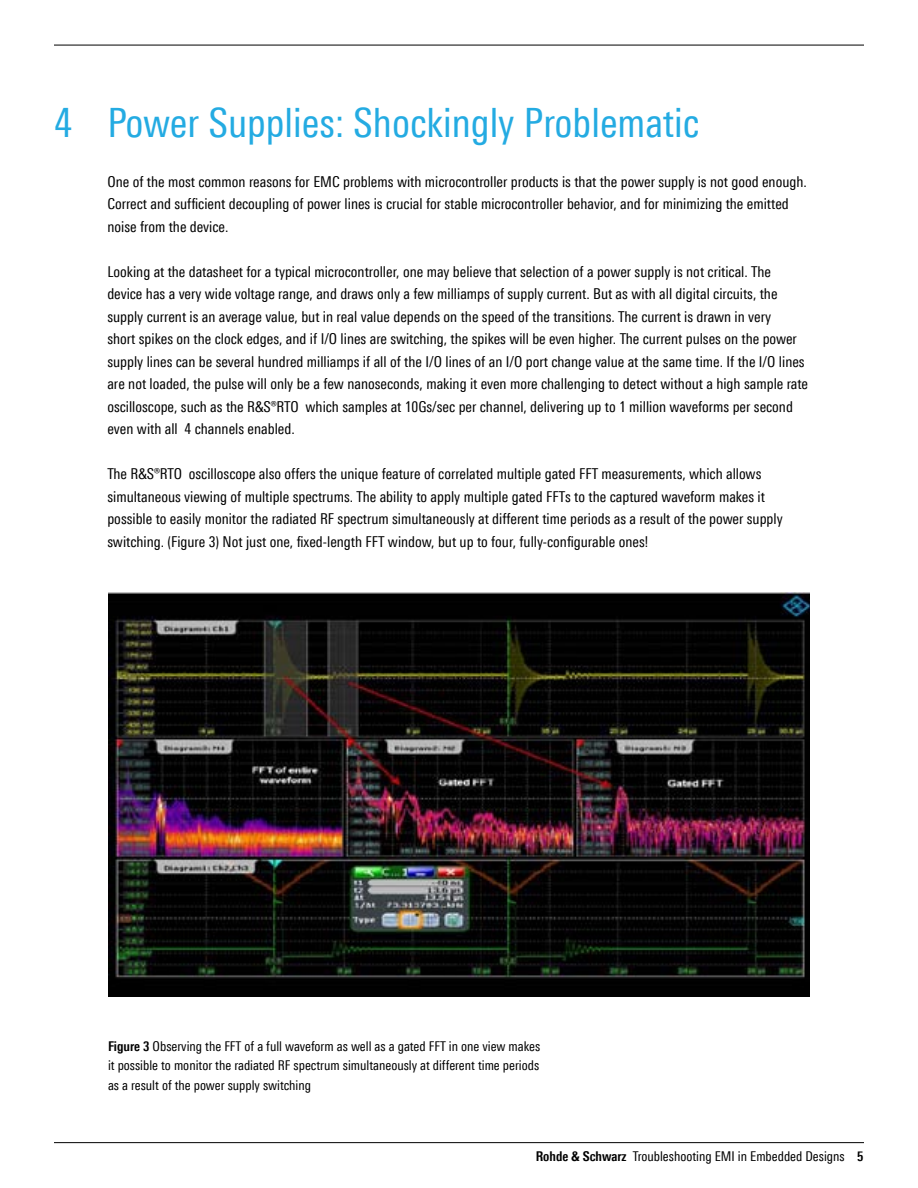
<style>
.page{position:relative;width:918px;height:1188px;background:#fff}
.page>*{position:absolute;margin:0;border:0;box-sizing:border-box;transform-origin:0 0}
.t1{font:40.5px "Linotype Univers 420 Cn";color:#24abe2}
.t2{font:15px/22.5px "Linotype Univers 420 Cn";color:#000}
.t3{font:13.5px/19.5px "Linotype Univers 420 Cn";color:#000;text-align:justify}
.s1{font-family:"Linotype Univers 620 Cn";font-weight:700}
</style>
<div class="page">
<hr style="left:54px;top:1142px;width:810px;height:1px;background:#000">
<hr style="left:54px;top:45px;width:810px;height:1px;background:#000">
<img style="left:108px;top:592px;width:702px;height:404px">
<h1 class="t1" style="left:54px;top:99px;width:20px">4</h1>
<h1 class="t1" style="left:107px;top:99px;width:593px">Power Supplies: Shockingly Problematic</h1>
<p class="t2" style="left:107px;top:170px;width:701px">One of the most common reasons for EMC problems with microcontroller products is that the power supply is not good enough.<br>Correct and sufficient decoupling of power lines is crucial for stable microcontroller behavior, and for minimizing the emitted noise from the device.</p>
<p class="t2" style="left:107px;top:260px;width:702px">Looking at the datasheet for a typical microcontroller, one may believe that selection of a power supply is not critical. The device has a very wide voltage range, and draws only a few milliamps of supply current. But as with all digital circuits, the supply current is an average value, but in real value depends on the speed of the transitions. The current is drawn in very<br>short spikes on the clock edges, and if I/O lines are switching, the spikes will be even higher. The current pulses on the power supply lines can be several hundred milliamps if all of the I/O lines of an I/O port change value at the same time. If the I/O lines are not loaded, the pulse will only be a few nanoseconds, making it even more challenging to detect without a high sample rate oscilloscope, such as the R&amp;S®RTO which samples at 10Gs/sec per channel, delivering up to 1 million waveforms per second even with all 4 channels enabled.</p>
<p class="t2" style="left:107px;top:463px;width:677px">The R&amp;S®RTO oscilloscope also offers the unique feature of correlated multiple gated FFT measurements, which allows simultaneous viewing of multiple spectrums. The ability to apply multiple gated FFTs to the captured waveform makes it possible to easily monitor the radiated RF spectrum simultaneously at different time periods as a result of the power supply switching. (Figure 3) Not just one, fixed-length FFT window, but up to four, fully-configurable ones!</p>
<p class="t3" style="left:108px;top:1036px;width:434px"><span class="s1">Figure 3</span> Observing the FFT of a full waveform as well as a gated FFT in one view makes it possible to monitor the radiated RF spectrum simultaneously at different time periods as a result of the power supply switching</p>
<p class="t3" style="left:536px;top:1146px;width:329px"><span class="s1">Rohde &amp; Schwarz</span> Troubleshooting EMI in Embedded Designs <span class="s1">5</span></p>
</div>
